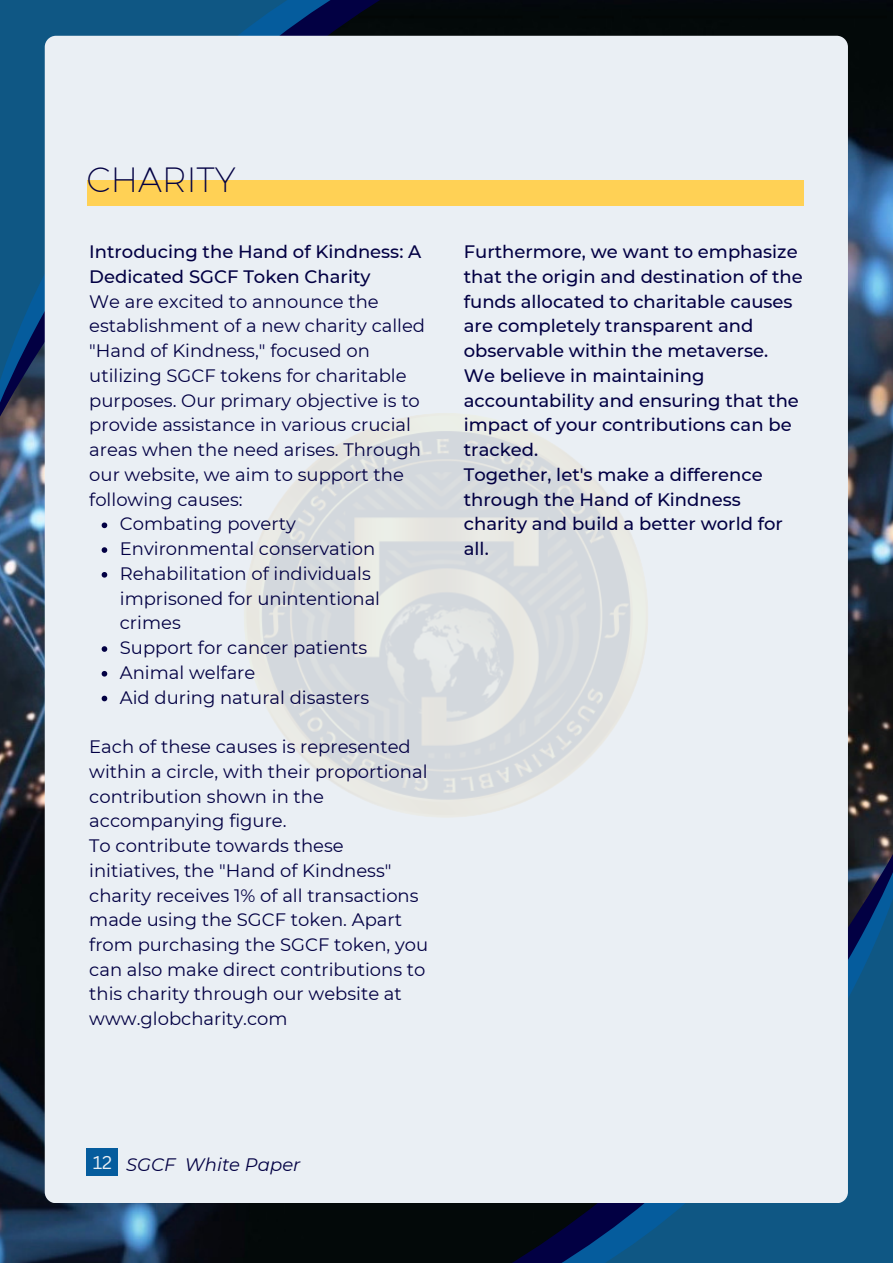
<style>
.page{position:relative;width:893px;height:1264px;background:#fff}
.page>*{position:absolute;margin:0;border:0;box-sizing:border-box;transform-origin:0 0}
.t1{font:300 34.2px "Kief Montaser Extra";color:#020043}
.t2{font:18px/24.8px "Montserrat";color:#020043}
.t3{font:500 18px/24.8px "Montserrat";color:#020043}
.t4{font:italic 18px "Montserrat";color:#020043}
.t5{font:18px "Canva Sans";color:#eaeff4}
</style>
<div class="page">
<img style="left:0;top:0;width:892px;height:1262px">
<svg style="left:0;top:0;width:335px;height:456px;background:#16537f"></svg>
<svg style="left:565px;top:801px;width:327px;height:461px;background:#235a83"></svg>
<div style="left:45px;top:36px;width:802px;height:1167px;background:#eaeff4;border-radius:11px"></div>
<div style="left:87px;top:180px;width:716px;height:25px;background:#ffd155"></div>
<div style="left:87px;top:1148px;width:31px;height:27px;background:#055c9d"></div>
<svg style="left:102px;top:522px;width:5px;height:6px"></svg>
<svg style="left:102px;top:547px;width:5px;height:6px"></svg>
<svg style="left:102px;top:572px;width:5px;height:5px"></svg>
<svg style="left:102px;top:646px;width:5px;height:6px"></svg>
<svg style="left:102px;top:671px;width:5px;height:5px"></svg>
<svg style="left:102px;top:695px;width:5px;height:6px"></svg>
<p class="t1" style="left:87px;top:158px;width:150px">CHARITY</p>
<p class="t3" style="left:89px;top:239px;width:333px">Introducing the Hand of Kindness: A<br>Dedicated SGCF Token Charity</p>
<p class="t2" style="left:89px;top:289px;width:337px">We are excited to announce the establishment of a new charity called "Hand of Kindness," focused on utilizing SGCF tokens for charitable purposes. Our primary objective is to provide assistance in various crucial areas when the need arises. Through our website, we aim to support the following causes:</p>
<p class="t2" style="left:120px;top:511px;width:177px">Combating poverty</p>
<p class="t2" style="left:120px;top:536px;width:257px">Environmental conservation</p>
<p class="t2" style="left:120px;top:561px;width:262px">Rehabilitation of individuals imprisoned for unintentional crimes</p>
<p class="t2" style="left:120px;top:635px;width:249px">Support for cancer patients</p>
<p class="t2" style="left:120px;top:660px;width:137px">Animal welfare</p>
<p class="t2" style="left:120px;top:684px;width:251px">Aid during natural disasters</p>
<p class="t2" style="left:89px;top:734px;width:340px">Each of these causes is represented within a circle, with their proportional contribution shown in the accompanying figure.</p>
<p class="t2" style="left:89px;top:833px;width:340px">To contribute towards these initiatives, the "Hand of Kindness" charity receives 1% of all transactions made using the SGCF token. Apart from purchasing the SGCF token, you can also make direct contributions to this charity through our website at www.globcharity.com</p>
<p class="t3" style="left:464px;top:239px;width:340px">Furthermore, we want to emphasize that the origin and destination of the funds allocated to charitable causes are completely transparent and observable within the metaverse.<br>We believe in maintaining accountability and ensuring that the impact of your contributions can be tracked.</p>
<p class="t3" style="left:464px;top:462px;width:320px">Together, let's make a difference through the Hand of Kindness charity and build a better world for all.</p>
<p class="t5" style="left:93px;top:1149px;width:21px">12</p>
<p class="t4" style="left:126px;top:1153px;width:176px">SGCF White Paper</p>
</div>
